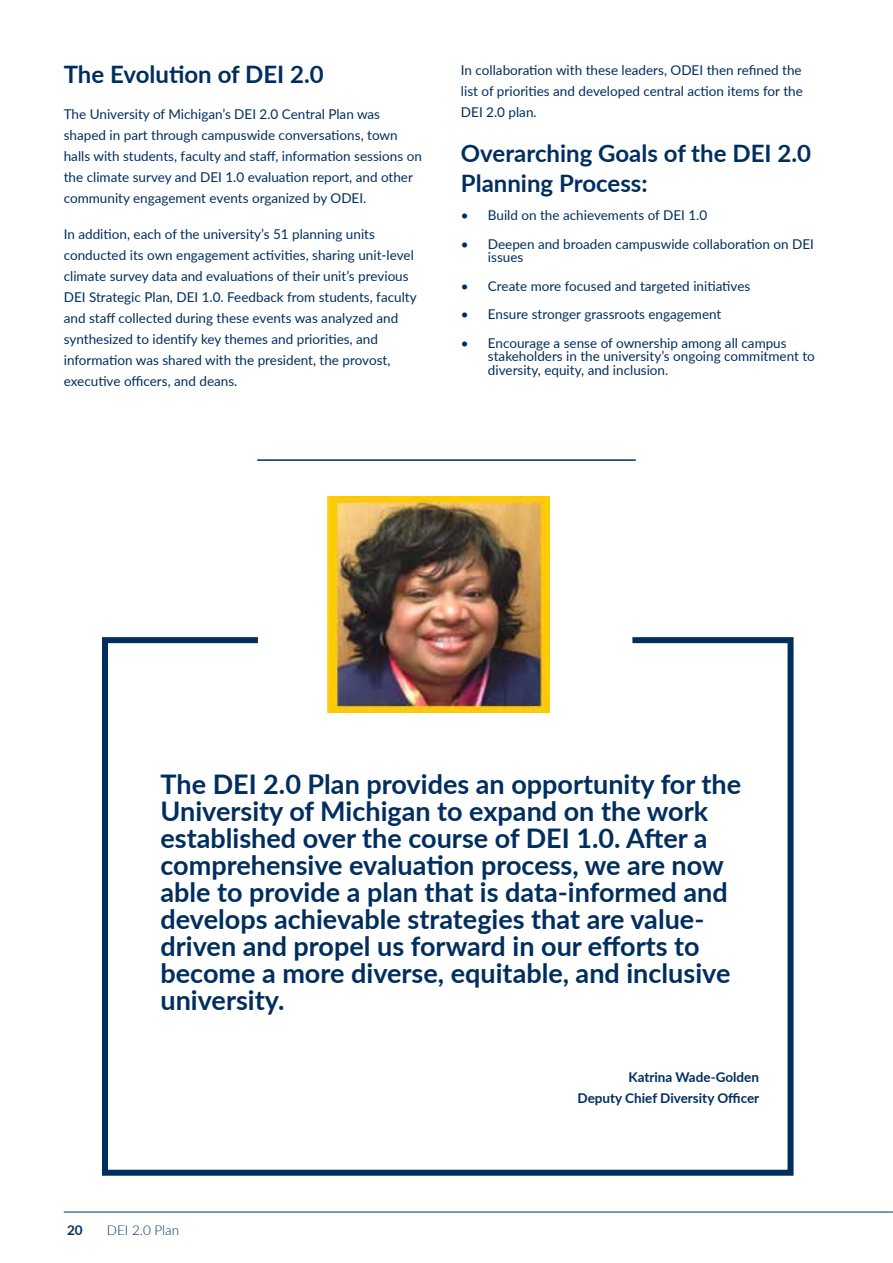
<style>
.page{position:relative;width:893px;height:1263px;background:#fff}
.page>*{position:absolute;margin:0;border:0;box-sizing:border-box;transform-origin:0 0}
.t1{font:700 27px/27px "Lato";color:#002e5e}
.t2{font:700 24px/30px "Lato";color:#002e5e}
.t3{font:13.5px/21px "Lato";color:#002e5e}
.t4{font:700 13.5px/21px "Lato";color:#002e5e;text-align:right}
.t5{font:300 13.5px "Lato";color:#002e5e}
</style>
<div class="page">
<hr style="left:257px;top:459px;width:379px;height:2px;background:#002e5e">
<hr style="left:64px;top:1212px;width:829px;height:1px;background:#002e5e">
<img style="left:328px;top:496px;width:222px;height:138px">
<svg style="left:102px;top:634px;width:692px;height:542px"></svg>
<h2 class="t2" style="left:64px;top:58px;width:261px">The Evolution of DEI 2.0</h2>
<p class="t3" style="left:64px;top:103px;width:360px">The University of Michigan’s DEI 2.0 Central Plan was shaped in part through campuswide conversations, town halls with students, faculty and staff, information sessions on the climate survey and DEI 1.0 evaluation report, and other community engagement events organized by ODEI.</p>
<p class="t3" style="left:64px;top:223px;width:354px">In addition, each of the university’s 51 planning units conducted its own engagement activities, sharing unit-level climate survey data and evaluations of their unit’s previous DEI Strategic Plan, DEI 1.0. Feedback from students, faculty and staff collected during these events was analyzed and synthesized to identify key themes and priorities, and information was shared with the president, the provost, executive officers, and deans.</p>
<p class="t3" style="left:461px;top:59px;width:343px;text-align:justify">In collaboration with these leaders, ODEI then refined the list of priorities and developed central action items for the DEI 2.0 plan.</p>
<h2 class="t2" style="left:461px;top:137px;width:351px">Overarching Goals of the DEI 2.0<br>Planning Process:</h2>
<p class="t3" style="left:461px;top:204px;width:248px">• Build on the achievements of DEI 1.0</p>
<p class="t3" style="left:488px;top:236px;width:327px;line-height:13.5px;text-indent:-27px">• Deepen and broaden campuswide collaboration on DEI issues</p>
<p class="t3" style="left:461px;top:275px;width:291px">• Create more focused and targeted initiatives</p>
<p class="t3" style="left:461px;top:303px;width:262px">• Ensure stronger grassroots engagement</p>
<p class="t3" style="left:488px;top:335px;width:328px;line-height:13.5px;text-indent:-27px">• Encourage a sense of ownership among all campus stakeholders in the university’s ongoing commitment to diversity, equity, and inclusion.</p>
<p class="t1" style="left:160px;top:769px;width:582px">The DEI 2.0 Plan provides an opportunity for the University of Michigan to expand on the work established over the course of DEI 1.0. After a comprehensive evaluation process, we are now able to provide a plan that is data-informed and develops achievable strategies that are value&shy;driven and propel us forward in our efforts to become a more diverse, equitable, and inclusive university.</p>
<p class="t4" style="left:67px;top:1219px;width:17px">20</p>
<p class="t5" style="left:107px;top:1220px;width:74px">DEI 2.0 Plan</p>
<p class="t4" style="left:577px;top:1066px;width:183px">Katrina Wade-Golden<br>Deputy Chief Diversity Officer</p>
</div>
